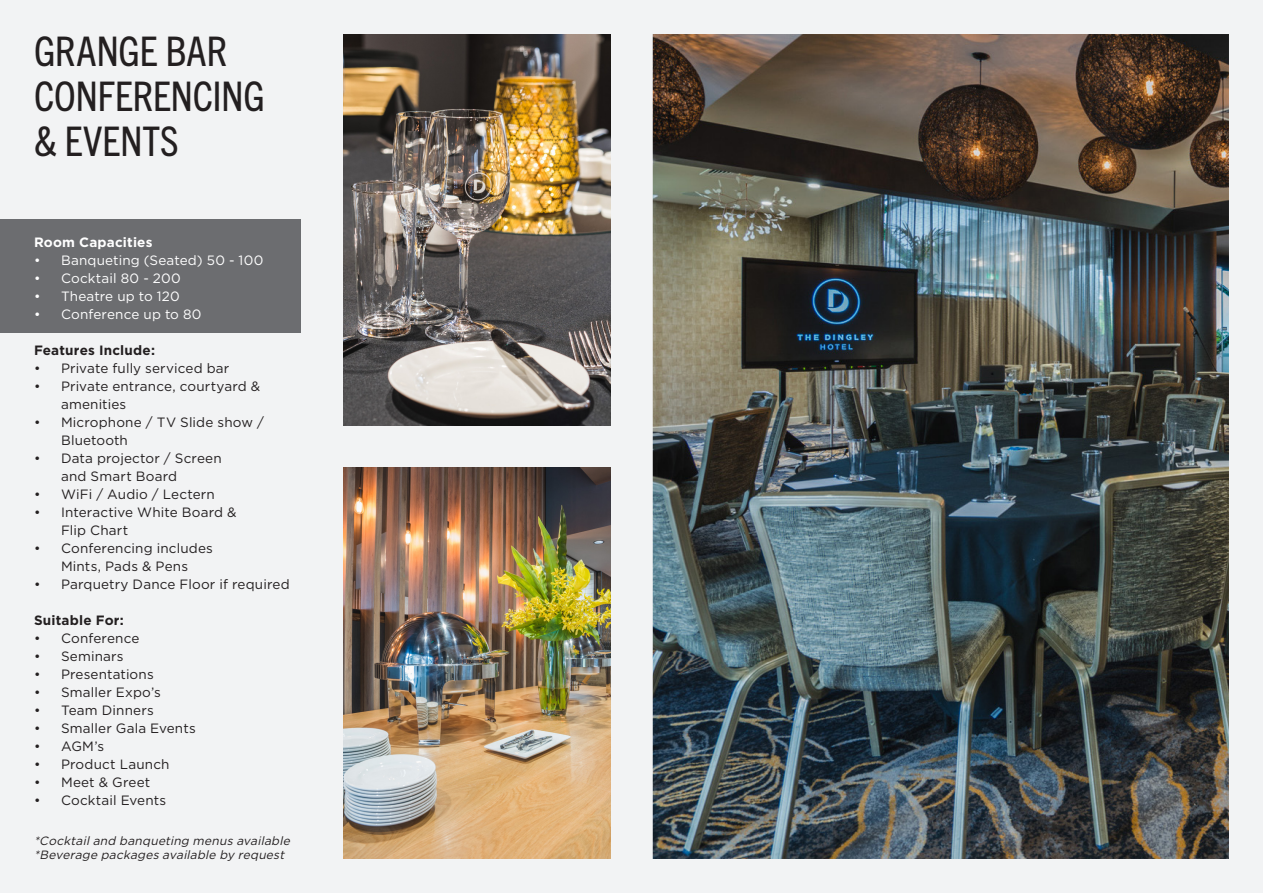
<style>
.page{position:relative;width:1263px;height:893px;background:#f2f3f4}
.page>*{position:absolute;margin:0;border:0;box-sizing:border-box;transform-origin:0 0}
.t1{font:condensed 40.95px/45px "Trade Gothic Next LT Pro";letter-spacing:-.01em;color:#231f20}
.t2{font:13.5px/18px "Gotham";letter-spacing:.01em;color:#231f20}
.t3{font:13.5px "Gotham";letter-spacing:.01em;color:#fff}
.t4{font:700 13.5px "Gotham";letter-spacing:.015em;color:#231f20}
.t5{font:700 13.5px "Gotham";letter-spacing:.015em;color:#fff}
.t6{font:italic 12px "Gotham";color:#231f20}
</style>
<div class="page">
<div style="left:0;top:219px;width:301px;height:113px;background:#6c6d70"></div>
<img style="left:653px;top:34px;width:576px;height:825px">
<img style="left:343px;top:34px;width:267px;height:391px">
<img style="left:343px;top:468px;width:267px;height:391px">
<p class="t1" style="left:34px;top:26px;width:195px">GRANGE BAR</p>
<p class="t1" style="left:34px;top:71px;width:232px">CONFERENCING &amp; EVENTS</p>
<p class="t5" style="left:34px;top:234px;width:120px">Room Capacities</p>
<p class="t3" style="left:34px;top:251px;width:231px">• Banqueting (Seated) 50 - 100</p>
<p class="t3" style="left:34px;top:269px;width:148px">• Cocktail 80 - 200</p>
<p class="t3" style="left:34px;top:287px;width:147px">• Theatre up to 120</p>
<p class="t3" style="left:34px;top:305px;width:169px">• Conference up to 80</p>
<p class="t4" style="left:34px;top:342px;width:122px">Features Include:</p>
<p class="t2" style="left:34px;top:359px;width:197px">• Private fully serviced bar</p>
<p class="t2" style="left:61px;top:377px;width:201px;text-indent:-27px">• Private entrance, courtyard &amp; amenities</p>
<p class="t2" style="left:61px;top:413px;width:204px;text-indent:-27px">• Microphone / TV Slide show /<br>Bluetooth</p>
<p class="t2" style="left:61px;top:449px;width:162px;text-indent:-27px">• Data projector / Screen and Smart Board</p>
<p class="t2" style="left:34px;top:485px;width:182px">• WiFi / Audio / Lectern</p>
<p class="t2" style="left:61px;top:503px;width:177px;text-indent:-27px">• Interactive White Board &amp;<br>Flip Chart</p>
<p class="t2" style="left:34px;top:539px;width:180px;text-align:center">• Conferencing includes<br>Mints, Pads &amp; Pens</p>
<p class="t2" style="left:34px;top:575px;width:257px">• Parquetry Dance Floor if required</p>
<p class="t4" style="left:34px;top:612px;width:91px">Suitable For:</p>
<p class="t2" style="left:34px;top:629px;width:107px">• Conference</p>
<p class="t2" style="left:34px;top:647px;width:91px">• Seminars</p>
<p class="t2" style="left:34px;top:665px;width:121px">• Presentations</p>
<p class="t2" style="left:34px;top:683px;width:128px">• Smaller Expo’s</p>
<p class="t2" style="left:34px;top:701px;width:121px">• Team Dinners</p>
<p class="t2" style="left:34px;top:719px;width:163px">• Smaller Gala Events</p>
<p class="t2" style="left:34px;top:737px;width:72px">• AGM’s</p>
<p class="t2" style="left:34px;top:755px;width:137px">• Product Launch</p>
<p class="t2" style="left:34px;top:773px;width:118px">• Meet &amp; Greet</p>
<p class="t2" style="left:34px;top:791px;width:134px">• Cocktail Events</p>
<p class="t6" style="left:34px;top:833px;width:260px">*Cocktailand banqueting menus available</p>
<p class="t6" style="left:34px;top:847px;width:255px">*Beverage packages available by request</p>
</div>
